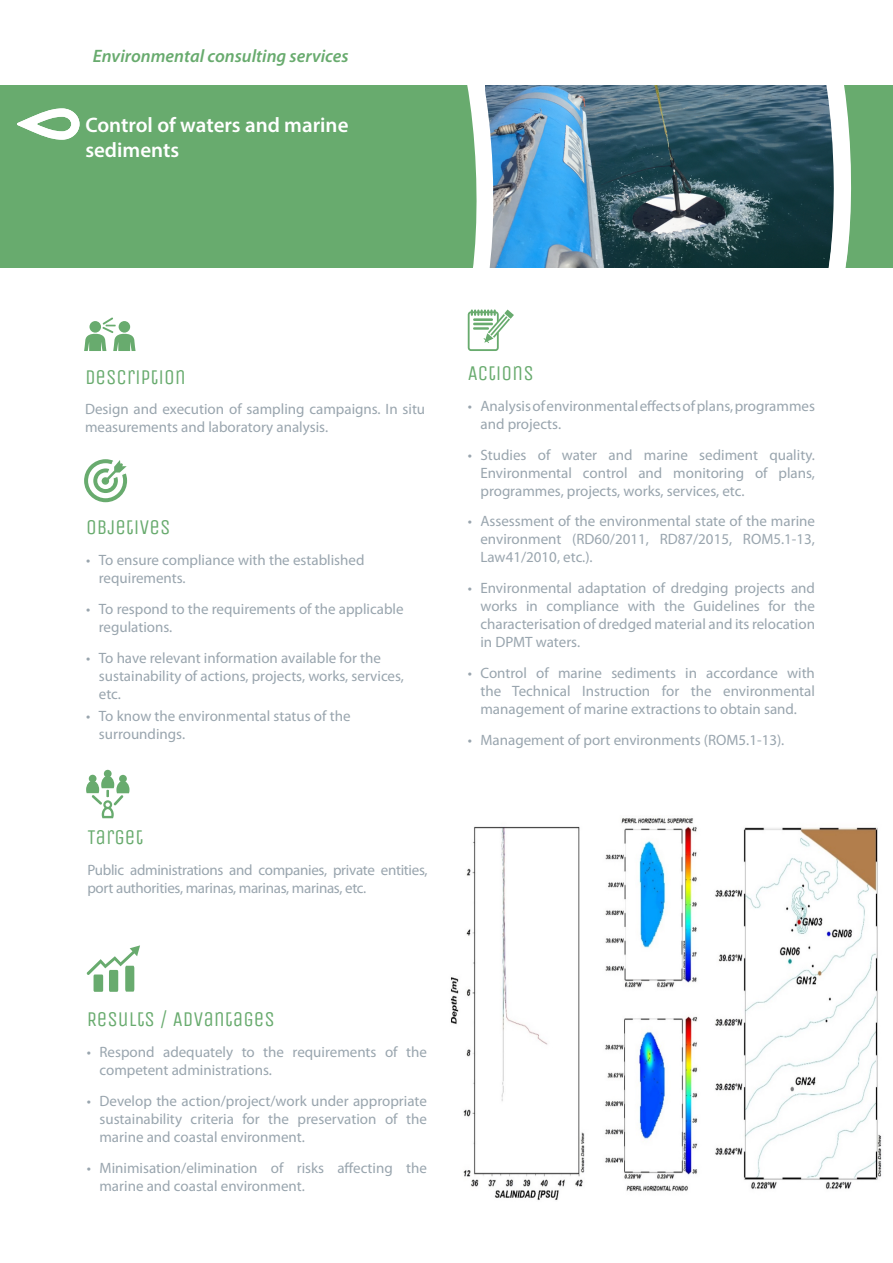
<style>
.page{position:relative;width:893px;height:1263px;background:#fff}
.page>*{position:absolute;margin:0;border:0;box-sizing:border-box;transform-origin:0 0}
.t1{font:21px "Unica One";color:#68ab6e}
.t2{font:600 21px/25.2px "Myriad Pro";color:#fff}
.t3{font:italic 600 18px "Myriad Pro";color:#68ab6e}
.t4{font:15px/18px "Myriad Pro";color:#99a5ae}
.t5{font:15px/18px "Myriad Pro";letter-spacing:-.02em;color:#99a5ae}
</style>
<div class="page">
<div style="left:827px;top:85px;width:66px;height:182px;background:#68ab6e"></div>
<div style="left:0;top:85px;width:483px;height:182px;background:#68ab6e"></div>
<img style="left:514px;top:85px;width:230px;height:182px">
<svg style="left:744px;top:85px;width:118px;height:183px;background:#4e6f70"></svg>
<svg style="left:84px;top:317px;width:52px;height:34px"></svg>
<svg style="left:17px;top:108px;width:63px;height:32px"></svg>
<svg style="left:84px;top:459px;width:44px;height:43px"></svg>
<div style="left:104px;top:770px;width:8px;height:7px;background:#68ab6e;border-radius:50%"></div>
<svg style="left:86px;top:776px;width:43px;height:42px"></svg>
<svg style="left:87px;top:945px;width:53px;height:47px"></svg>
<svg style="left:387px;top:85px;width:127px;height:266px"></svg>
<img style="left:451px;top:818px;width:431px;height:382px">
<p class="t3" style="left:93px;top:45px;width:257px">Environmental consulting services</p>
<h1 class="t2" style="left:85px;top:111px;width:265px">Control of waters and marine sediments</h1>
<h1 class="t1" style="left:85px;top:364px;width:102px">DESCRIPTION</h1>
<p class="t4" style="left:85px;top:400px;width:342px">Design and execution of sampling campaigns. In situ measurements and laboratory analysis.</p>
<h1 class="t1" style="left:86px;top:515px;width:86px">OBJETIVES</h1>
<p class="t4" style="left:99px;top:551px;width:267px;text-indent:-13px">• To ensure compliance with the established requirements.</p>
<p class="t4" style="left:99px;top:600px;width:306px;text-indent:-13px">• To respond to the requirements of the applicable regulations.</p>
<p class="t4" style="left:99px;top:648px;width:307px;text-indent:-13px">• To have relevant information available for the sustainability of actions, projects, works, services, etc.</p>
<p class="t4" style="left:99px;top:707px;width:253px;text-indent:-13px">• To know the environmental status of the surroundings.</p>
<h1 class="t1" style="left:87px;top:825px;width:57px">TARGET</h1>
<p class="t5" style="left:87px;top:861px;width:342px">Public administrations and companies, private entities, port authorities, marinas, marinas, marinas, etc.</p>
<h1 class="t1" style="left:468px;top:361px;width:68px">ACTIONS</h1>
<p class="t4" style="left:480px;top:396px;width:336px;text-indent:-13px">• Analysis of environmental effects of plans, programmes and projects.</p>
<p class="t4" style="left:480px;top:445px;width:336px;text-align:justify;text-indent:-13px">• Studies of water and marine sediment quality.<br>Environmental control and monitoring of plans, programmes, projects, works, services, etc.</p>
<p class="t4" style="left:480px;top:512px;width:336px;text-align:justify;text-indent:-13px">• Assessment of the environmental state of the marine environment (RD60/2011, RD87/2015, ROM5.1-13, Law41/2010, etc.).</p>
<p class="t4" style="left:480px;top:579px;width:336px;text-align:justify;text-indent:-13px">• Environmental adaptation of dredging projects and works in compliance with the Guidelines for the characterisation of dredged material and its relocation in DPMT waters.</p>
<p class="t4" style="left:480px;top:663px;width:336px;text-align:justify;text-indent:-13px">• Control of marine sediments in accordance with the Technical Instruction for the environmental management of marine extractions to obtain sand.</p>
<p class="t4" style="left:468px;top:730px;width:318px">• Management of port environments (ROM5.1-13).</p>
<h1 class="t1" style="left:87px;top:1007px;width:190px">RESULTS / ADVANTAGES</h1>
<p class="t4" style="left:99px;top:1043px;width:329px;text-indent:-13px">• Respond adequately to the requirements of the competent administrations.</p>
<p class="t4" style="left:99px;top:1092px;width:329px;text-align:justify;text-indent:-13px">• Develop the action/project/work under appropriate sustainability criteria for the preservation of the marine and coastal environment.</p>
<p class="t4" style="left:99px;top:1158px;width:329px;text-indent:-13px">• Minimisation/elimination of risks affecting the marine and coastal environment.</p>
</div>
